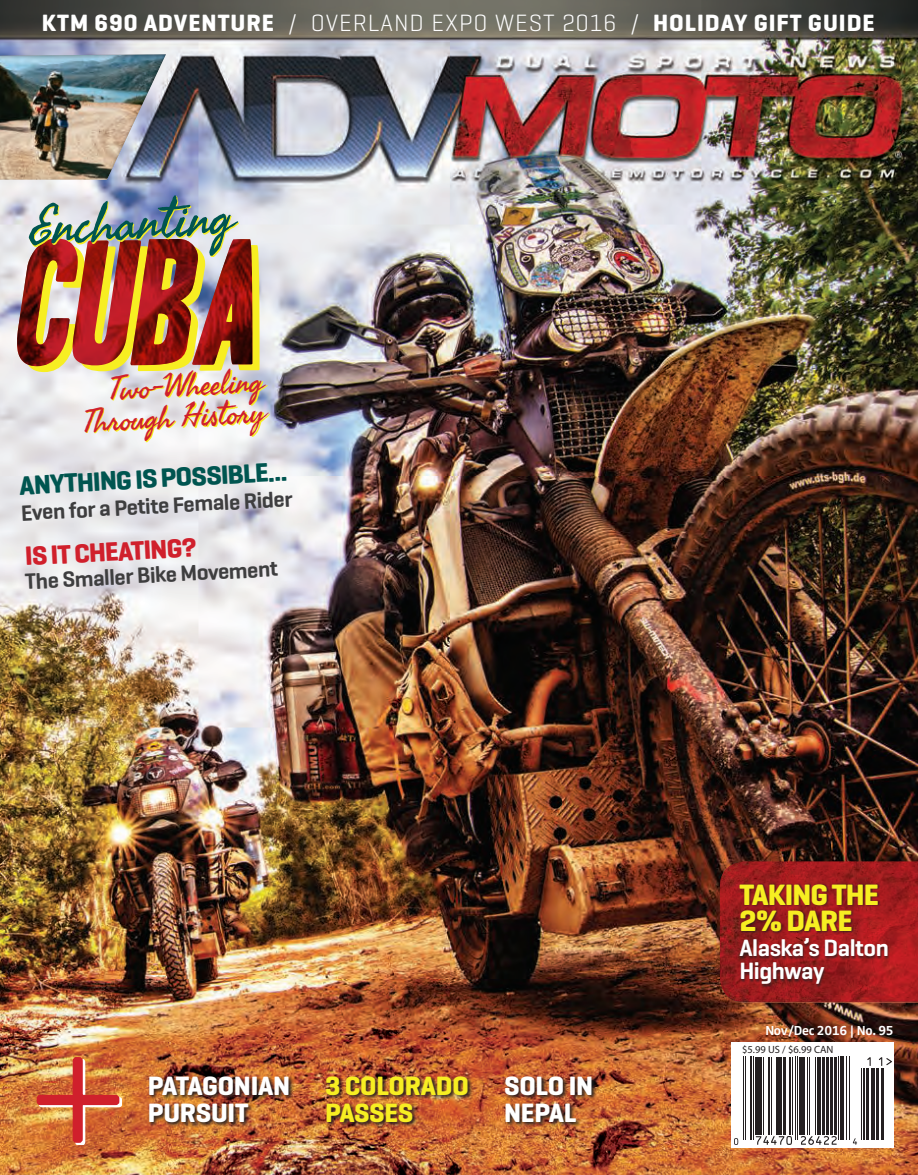
<style>
.page{position:relative;width:918px;height:1175px;background:#fff}
.page>*{position:absolute;margin:0;border:0;box-sizing:border-box;transform-origin:0 0}
.t1{font:54.6px "Seaweed Script";color:#005550}
.t2{font:32.4px/31px "Seaweed Script";color:#d0202c;text-align:right}
.t3{font:700 30px/26px "Geogrotesque";letter-spacing:-.03em;color:#f7ee22}
.t4{font:700 27px/27px "Geogrotesque";letter-spacing:-.01em;color:#fff}
.t5{font:700 27px "Geogrotesque";color:#005550}
.t6{font:700 27px/27px "Geogrotesque";letter-spacing:-.01em;color:#f7ee22}
.t7{font:700 27px "Geogrotesque";color:#d0202c}
.t8{font:700 24px "Geogrotesque";letter-spacing:.04em;color:#fff}
.t9{font:600 24px/22.5px "Geogrotesque";letter-spacing:-.02em;color:#fff}
.t10{font:600 22.5px "Geogrotesque";color:#3e3e3f}
.t11{font:700 13.5px "Zwo";letter-spacing:-.02em;color:#fff}
.t12{font:10.5px "Myriad Pro";color:#231f20}
.s1{font-weight:300}
</style>
<div class="page">
<img style="left:0;top:0;width:918px;height:1174px">
<img style="left:720px;top:861px;width:198px;height:141px">
<div style="left:731px;top:1042px;width:163px;height:105px;background:#fff"></div>
<svg style="left:853px;top:1138px;width:4px;height:6px"></svg>
<svg style="left:734px;top:1138px;width:4px;height:6px"></svg>
<svg style="left:756px;top:1136px;width:36px;height:9px"></svg>
<svg style="left:800px;top:1136px;width:37px;height:9px"></svg>
<hr style="left:743px;top:1056px;width:1px;height:84px;background:#231f20">
<hr style="left:745px;top:1056px;width:1px;height:84px;background:#231f20">
<hr style="left:750px;top:1056px;width:2px;height:84px;background:#231f20">
<hr style="left:753px;top:1056px;width:1px;height:84px;background:#231f20">
<hr style="left:755px;top:1056px;width:3px;height:78px;background:#231f20">
<hr style="left:760px;top:1056px;width:2px;height:78px;background:#231f20">
<hr style="left:763px;top:1056px;width:1px;height:78px;background:#231f20">
<hr style="left:768px;top:1056px;width:2px;height:78px;background:#231f20">
<hr style="left:771px;top:1056px;width:1px;height:78px;background:#231f20">
<hr style="left:776px;top:1056px;width:2px;height:78px;background:#231f20">
<hr style="left:779px;top:1056px;width:3px;height:78px;background:#231f20">
<hr style="left:783px;top:1056px;width:2px;height:78px;background:#231f20">
<hr style="left:789px;top:1056px;width:2px;height:78px;background:#231f20">
<hr style="left:792px;top:1056px;width:1px;height:78px;background:#231f20">
<hr style="left:795px;top:1056px;width:1px;height:84px;background:#231f20">
<hr style="left:797px;top:1056px;width:1px;height:84px;background:#231f20">
<hr style="left:799px;top:1056px;width:2px;height:78px;background:#231f20">
<hr style="left:803px;top:1056px;width:2px;height:78px;background:#231f20">
<hr style="left:807px;top:1056px;width:1px;height:78px;background:#231f20">
<hr style="left:809px;top:1056px;width:1px;height:78px;background:#231f20">
<hr style="left:815px;top:1056px;width:1px;height:78px;background:#231f20">
<hr style="left:817px;top:1056px;width:3px;height:78px;background:#231f20">
<hr style="left:823px;top:1056px;width:2px;height:78px;background:#231f20">
<hr style="left:826px;top:1056px;width:2px;height:78px;background:#231f20">
<hr style="left:831px;top:1056px;width:2px;height:78px;background:#231f20">
<hr style="left:834px;top:1056px;width:2px;height:78px;background:#231f20">
<hr style="left:839px;top:1056px;width:1px;height:84px;background:#231f20">
<hr style="left:841px;top:1056px;width:3px;height:84px;background:#231f20">
<hr style="left:846px;top:1056px;width:1px;height:84px;background:#231f20">
<hr style="left:849px;top:1056px;width:1px;height:84px;background:#231f20">
<svg style="left:867px;top:1057px;width:4px;height:9px"></svg>
<hr style="left:861px;top:1068px;width:1px;height:72px;background:#231f20">
<hr style="left:863px;top:1068px;width:2px;height:72px;background:#231f20">
<hr style="left:867px;top:1068px;width:2px;height:72px;background:#231f20">
<hr style="left:871px;top:1068px;width:2px;height:72px;background:#231f20">
<hr style="left:874px;top:1068px;width:1px;height:72px;background:#231f20">
<hr style="left:877px;top:1068px;width:2px;height:72px;background:#231f20">
<hr style="left:881px;top:1068px;width:2px;height:72px;background:#231f20">
<svg style="left:878px;top:1057px;width:14px;height:9px"></svg>
<div style="left:0;top:54px;width:168px;height:127px;background:#231f20;opacity:.45"></div>
<img style="left:148px;top:1075px;width:146px;height:52px">
<img style="left:325px;top:1075px;width:148px;height:52px">
<div style="left:739px;top:939px;width:151px;height:48px;background:#231f20;opacity:.65"></div>
<img style="left:504px;top:1075px;width:93px;height:52px">
<div style="left:739px;top:883px;width:142px;height:51px;background:#231f20;opacity:.75"></div>
<img style="left:34px;top:1054px;width:88px;height:91px">
<svg style="left:17px;top:238px;width:243px;height:134px;background:#eee65f"></svg>
<img style="left:17px;top:238px;width:235px;height:128px">
<img style="left:30px;top:196px;width:209px;height:61px">
<svg style="left:85px;top:370px;width:185px;height:72px"></svg>
<p class="t8" style="left:42px;top:8px;width:834px">KTM 690 ADVENTURE <span class="s1">/ OVERLAND EXPO WEST 2016 /</span> HOLIDAY GIFT GUIDE</p>
<h1 class="t1" style="left:29px;top:192px;width:205px;rotate:-3deg">Enchanting</h1>
<h2 class="t2" style="left:81px;top:376px;width:184px;rotate:-3deg">Two-Wheeling<br>Through History</h2>
<p class="t5" style="left:19px;top:468px;width:270px;rotate:-3deg">ANYTHING IS POSSIBLE...</p>
<p class="t10" style="left:20px;top:499px;width:273px;rotate:-3deg">Even for a Petite Female Rider</p>
<p class="t7" style="left:24px;top:539px;width:174px;rotate:-3deg">IS IT CHEATING?</p>
<p class="t10" style="left:24px;top:567px;width:255px;rotate:-3deg">The Smaller Bike Movement</p>
<p class="t4" style="left:148px;top:1072px;width:144px">PATAGONIAN<br>PURSUIT</p>
<p class="t6" style="left:325px;top:1072px;width:145px">3 COLORADO<br>PASSES</p>
<p class="t4" style="left:504px;top:1072px;width:90px">SOLO IN<br>NEPAL</p>
<p class="t3" style="left:739px;top:881px;width:141px">TAKING THE<br>2% DARE</p>
<p class="t9" style="left:739px;top:936px;width:151px">Alaska’s Dalton<br>Highway</p>
<p class="t11" style="left:765px;top:1022px;width:130px">Nov/Dec 2016 | No. 95</p>
<p class="t12" style="left:742px;top:1043px;width:93px">$5.99 US / $6.99 CAN</p>
</div>
